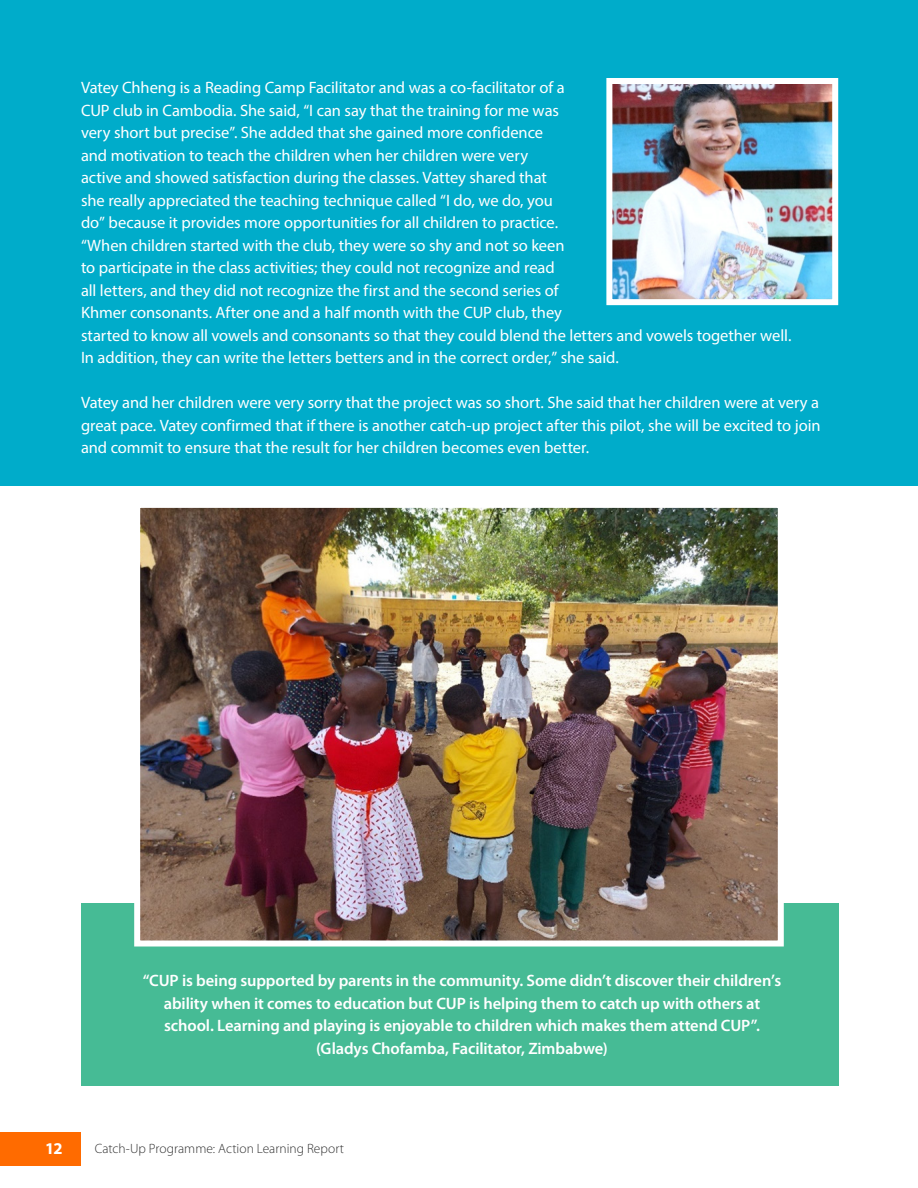
<style>
.page{position:relative;width:918px;height:1188px;background:#fff}
.page>*{position:absolute;margin:0;border:0;box-sizing:border-box;transform-origin:0 0}
.t1{font:16.5px/22.5px "Myriad Pro";letter-spacing:-.005em;color:#fff}
.t2{font:600 16.5px/22.5px "Myriad Pro";letter-spacing:-.005em;color:#fff;text-align:center}
.t3{font:700 16.5px "Myriad Pro";color:#fff}
.t4{font:300 13.5px "Myriad Pro";color:#333}
</style>
<div class="page">
<div style="left:0;top:1132px;width:81px;height:33px;background:#ff6b00"></div>
<hr style="left:917px;top:1132px;width:1px;height:33px;background:#ff6b00">
<div style="left:81px;top:903px;width:757px;height:182px;background:#46bb95"></div>
<div style="left:0;top:0;width:918px;height:486px;background:#00acca"></div>
<hr style="left:917px;top:797px;width:1px;height:278px;background:#00acca">
<img style="left:613px;top:85px;width:218px;height:213px">
<div style="left:606px;top:78px;width:232px;height:227px;border:6px solid #fff"></div>
<img style="left:141px;top:509px;width:636px;height:431px">
<div style="left:134px;top:502px;width:650px;height:445px;border:6px solid #fff"></div>
<p class="t1" style="left:81px;top:76px;width:712px">Vatey Chheng is a Reading Camp Facilitator and was a co-facilitator of a<br>CUP club in Cambodia. She said, “I can say that the training for me was<br>very short but precise”. She added that she gained more confidence<br>and motivation to teach the children when her children were very<br>active and showed satisfaction during the classes. Vattey shared that<br>she really appreciated the teaching technique called “I do, we do, you<br>do” because it provides more opportunities for all children to practice.<br>“When children started with the club, they were so shy and not so keen<br>to participate in the class activities; they could not recognize and read<br>all letters, and they did not recognize the first and the second series of<br>Khmer consonants. After one and a half month with the CUP club, they<br>started to know all vowels and consonants so that they could blend the letters and vowels together well.<br>In addition, they can write the letters betters and in the correct order,” she said.</p>
<p class="t1" style="left:81px;top:391px;width:741px;text-align:justify">Vatey and her children were very sorry that the project was so short. She said that her children were at very a great pace. Vatey confirmed that if there is another catch-up project after this pilot, she will be excited to join and commit to ensure that the result for her children becomes even better.</p>
<p class="t2" style="left:143px;top:969px;width:640px">“CUP is being supported by parents in the community. Some didn’t discover their children’s ability when it comes to education but CUP is helping them to catch up with others at school. Learning and playing is enjoyable to children which makes them attend CUP”. (Gladys Chofamba, Facilitator, Zimbabwe)</p>
<p class="t3" style="left:45px;top:1138px;width:19px">12</p>
<p class="t4" style="left:95px;top:1141px;width:251px">Catch-Up Programme: Action Learning Report</p>
</div>
